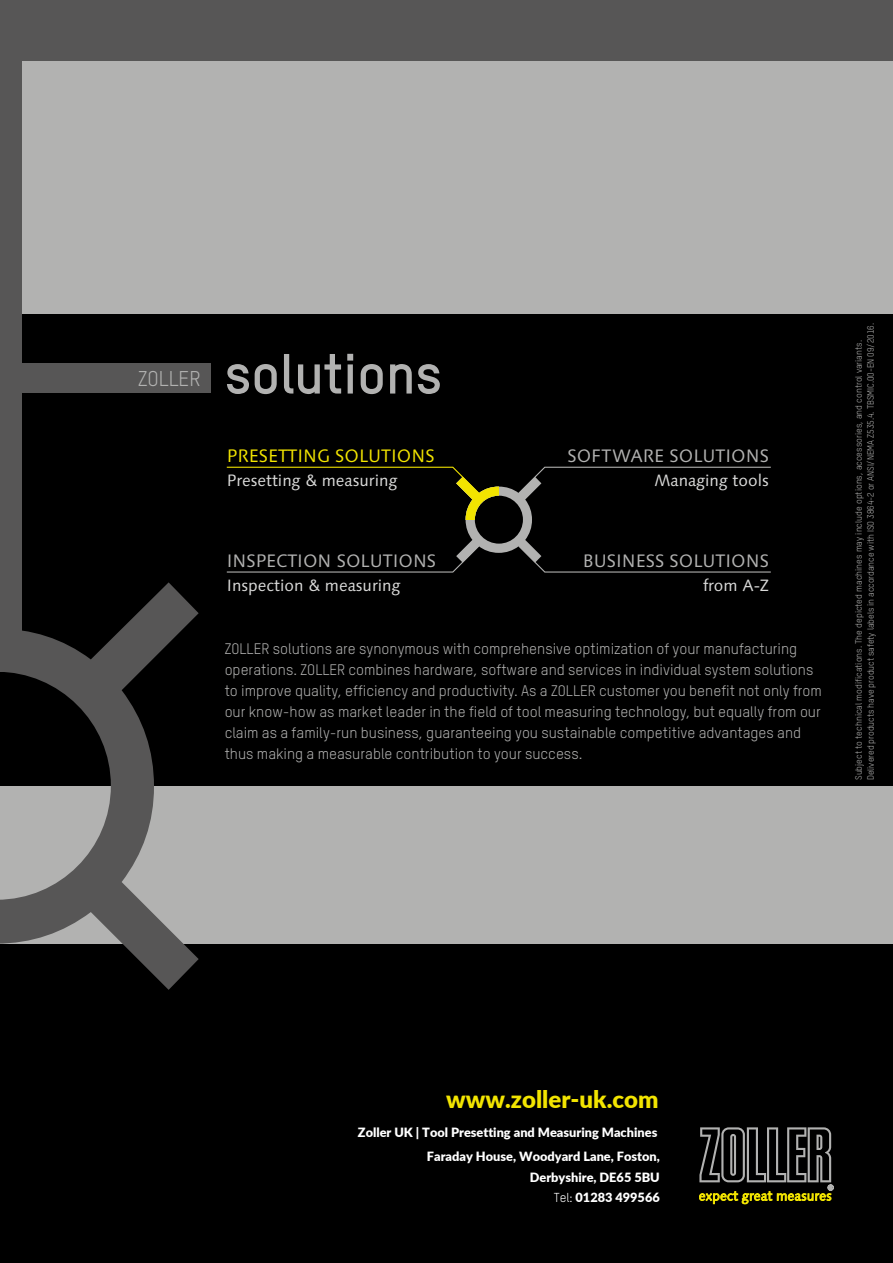
<style>
.page{position:relative;width:893px;height:1263px;background:#fff}
.page>*{position:absolute;margin:0;border:0;box-sizing:border-box;transform-origin:0 0}
.t1{font:700 55.5px "TSTARPRO";color:#b2b2b1}
.t2{font:900 24px "Lato";color:#f2e400}
.t3{font:21px "TSTARPRO";color:#b2b2b1}
.t4{font:18px "Syntax Next LTW1 G";color:#b2b2b1}
.t5{font:18px "Syntax Next LTW1 G";color:#f2e400}
.t6{font:16.5px "Syntax Next LTW1 G";color:#dadad9}
.t7{font:15px/21px "TSTARPRO";color:#b2b2b1}
.t8{font:900 12.75px/24.9px "Lato";color:#fff;text-align:right}
.t9{font:9px/12px "TSTARPRO";color:#b2b2b1}
.s1{font-family:"TSTARPRO";font-weight:400}
</style>
<div class="page">
<div style="left:0;top:313px;width:893px;height:474px;background:#000"></div>
<div style="left:0;top:787px;width:893px;height:161px;background:#b2b2b1"></div>
<div style="left:0;top:0;width:893px;height:313px;background:#b2b2b1"></div>
<div style="left:0;top:944px;width:893px;height:319px;background:#000"></div>
<svg style="left:699px;top:1127px;width:135px;height:77px;background:#363526"></svg>
<svg style="left:383px;top:1008px;width:8px;height:10px"></svg>
<svg style="left:415px;top:1007px;width:10px;height:11px"></svg>
<svg style="left:399px;top:1008px;width:8px;height:10px"></svg>
<svg style="left:392px;top:1025px;width:23px;height:5px"></svg>
<svg style="left:308px;top:1008px;width:42px;height:23px"></svg>
<svg style="left:233px;top:1008px;width:41px;height:22px"></svg>
<div style="left:0;top:0;width:893px;height:60px;background:#575656"></div>
<div style="left:0;top:364px;width:210px;height:29px;background:#575656"></div>
<svg style="left:227px;top:466px;width:544px;height:107px"></svg>
<svg style="left:0;top:582px;width:199px;height:408px"></svg>
<div style="left:0;top:0;width:21px;height:671px;background:#575656"></div>
<h3 class="t3" style="left:138px;top:369px;width:64px">ZOLLER</h3>
<h1 class="t1" style="left:225px;top:350px;width:219px">solutions</h1>
<p class="t5" style="left:227px;top:448px;width:209px">PRESETTING SOLUTIONS</p>
<p class="t6" style="left:227px;top:473px;width:172px">Presetting &amp; measuring</p>
<p class="t6" style="left:654px;top:473px;width:116px">Managing tools</p>
<p class="t4" style="left:567px;top:448px;width:203px">SOFTWARE SOLUTIONS</p>
<p class="t4" style="left:227px;top:553px;width:211px">INSPECTION SOLUTIONS</p>
<p class="t4" style="left:583px;top:553px;width:188px">BUSINESS SOLUTIONS</p>
<p class="t6" style="left:227px;top:578px;width:175px">Inspection &amp; measuring</p>
<p class="t6" style="left:703px;top:578px;width:67px">from A-Z</p>
<p class="t7" style="left:225px;top:639px;width:599px">ZOLLER solutions are synonymous with comprehensive optimization of your manufacturing operations. ZOLLER combines hardware, software and services in individual system solutions to improve quality, efficiency and productivity. As a ZOLLER customer you benefit not only from our know-how as market leader in the field of tool measuring technology, but equally from our claim as a family-run business, guaranteeing you sustainable competitive advantages and thus making a measurable contribution to your success.</p>
<p class="t9" style="left:853px;top:780px;width:459px;rotate:-90deg">Subject to technical modifications. The depicted machines may include options, accessories, and control variants.<br>Delivered products have product safety labels in accordance with ISO 3864-2 or ANSI/NEMA Z535.4. TBSMIC.00-EN 09/2016.</p>
<h2 class="t2" style="left:446px;top:1081px;width:214px">www.zoller-uk.com</h2>
<p class="t8" style="left:358px;top:1119px;width:303px">Zoller UK | Tool Presetting and Measuring Machines<br>Faraday House, Woodyard Lane, Foston,</p>
<p class="t8" style="left:530px;top:1167px;width:131px;line-height:20px">Derbyshire, DE65 5BU<br><span class="s1">Tel:</span> 01283 499566</p>
</div>
